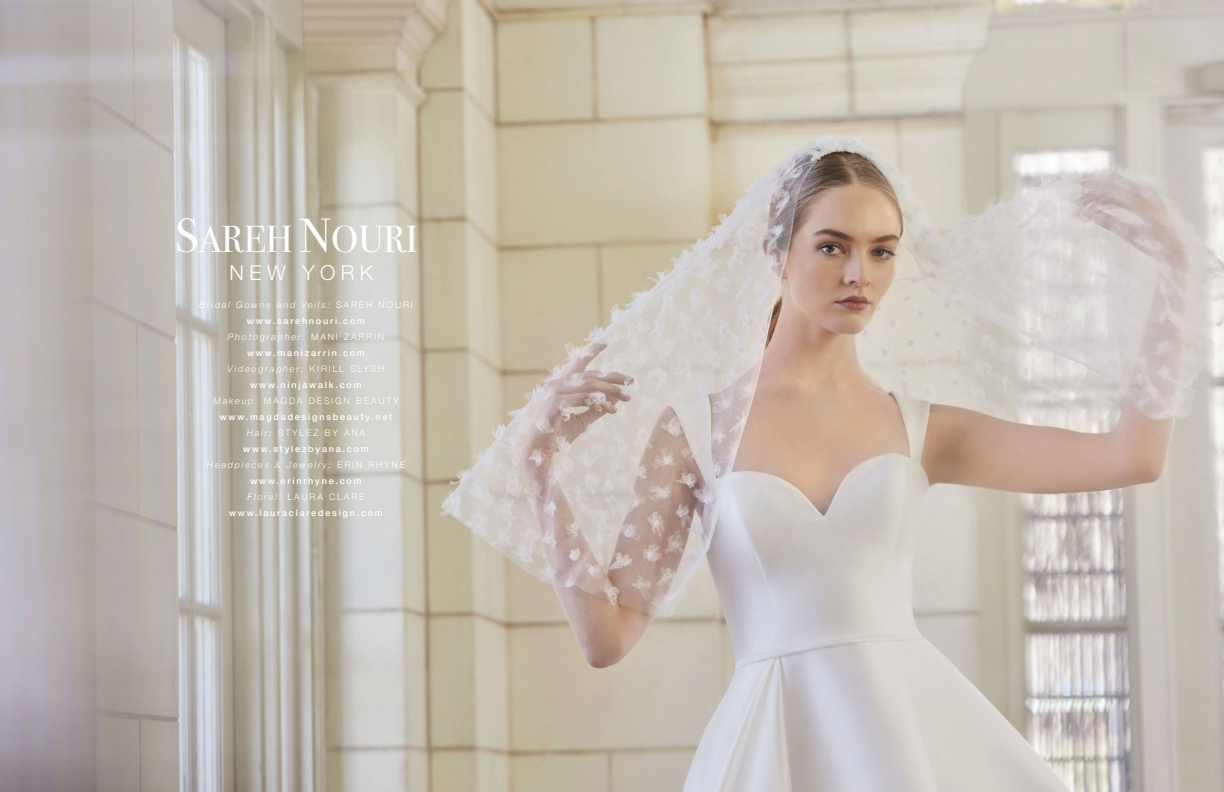
<style>
.page{position:relative;width:1224px;height:792px;background:#fff}
.page>*{position:absolute;margin:0;border:0;box-sizing:border-box;transform-origin:0 0}
.t1{font:37.8px "Bodoni Svty Two ITCTT Book";color:#fff}
.t2{font:300 20.6px "Helvetica Neue";letter-spacing:.26em;color:#fff}
.t3{font:500 9px/16px "Helvetica Neue";letter-spacing:.2em;color:#fff;text-align:center}
.s1{font-size:48.1px}
.s2{font-weight:300;font-style:italic}
.s3{font-weight:300}
</style>
<div class="page">
<img style="left:0;top:0;width:1224px;height:792px">
<h1 class="t1" style="left:175px;top:208px;width:244px"><span class="s1">S</span>AREH <span class="s1">N</span>OURI</h1>
<h2 class="t2" style="left:230px;top:256px;width:145px">NEW YORK</h2>
<p class="t3" style="left:199px;top:296px;width:215px"><span class="s2">Bridal Gowns and Veils:</span> <span class="s3">SAREH NOURI </span>www.sarehnouri.com<br><span class="s2">Photographer</span><span class="s3">: MANI ZARRIN </span>www.manizarrin.com<br><span class="s2">Videographer</span><span class="s3">: KIRILL SLYSH </span>www.ninjawalk.com<br><span class="s2">Makeup:</span> <span class="s3">MAGDA DESIGN BEAUTY </span>www.magdadesignsbeauty.net<br><span class="s2">Hair:</span> <span class="s3">STYLEZ BY ANA </span>www.stylezbyana.com<br><span class="s2">Headpieces &amp; Jewelry:</span> <span class="s3">ERIN RHYNE </span>www.erinrhyne.com<br><span class="s2">Floral:</span> <span class="s3">LAURA CLARE </span>www.lauraclaredesign.com</p>
</div>
